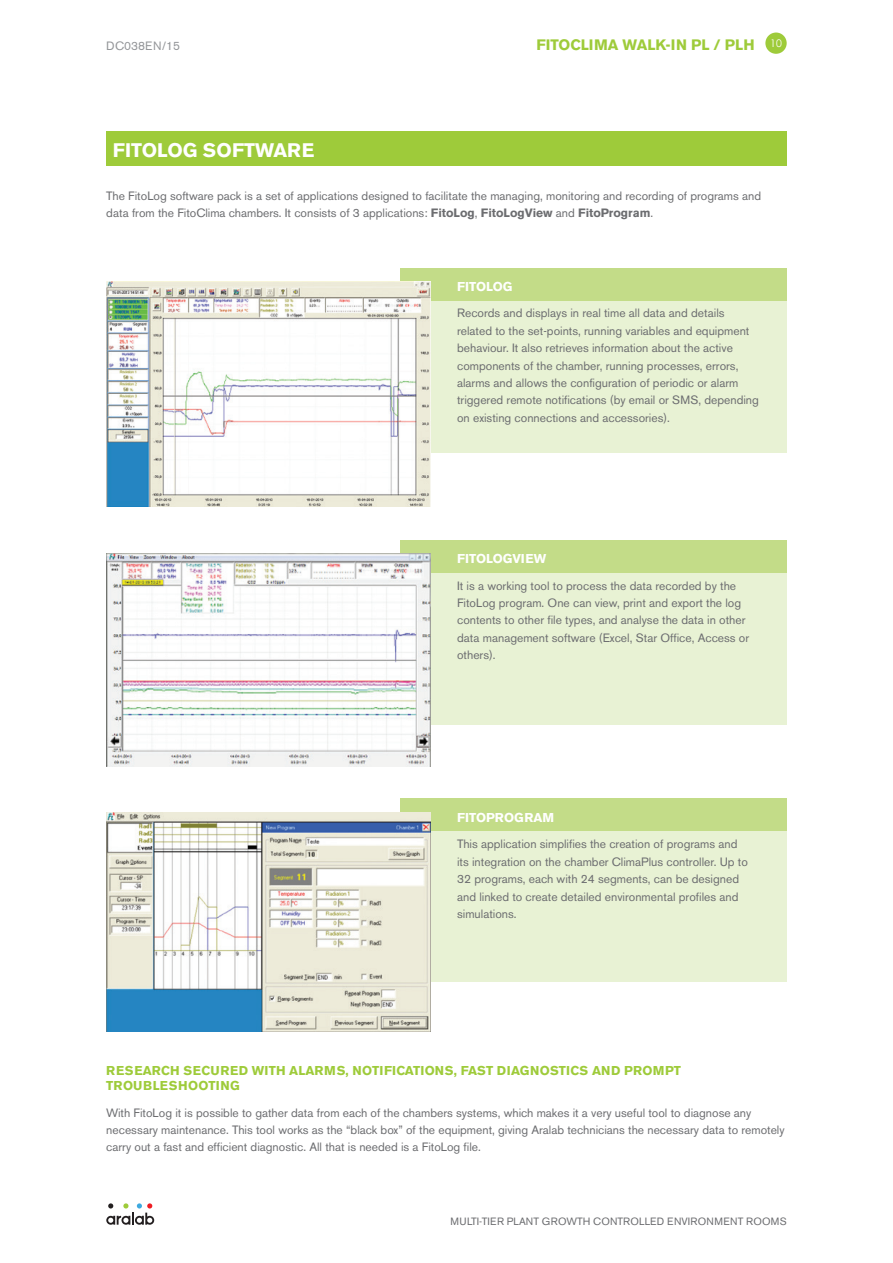
<style>
.page{position:relative;width:893px;height:1263px;background:#fff}
.page>*{position:absolute;margin:0;border:0;box-sizing:border-box;transform-origin:0 0}
.t1{font:700 19.5px "Akzidenz Grotesk BE";color:#fff}
.t2{font:700 15px "Akzidenz Grotesk BE";color:#9ecb3a}
.t3{font:700 12.75px/15.3px "Akzidenz Grotesk BE";letter-spacing:.01em;color:#9ecb3a}
.t4{font:700 12.75px "Akzidenz Grotesk BE";color:#fff}
.t5{font:12px/17.4px "Akzidenz Grotesk BE";color:#6c6d70}
.t6{font:12px "Akzidenz Grotesk BE";color:#939598}
.t7{font:10.5px "Akzidenz Grotesk BE";letter-spacing:.02em;color:#6c6d70}
.s1{font-weight:700}
</style>
<div class="page">
<svg style="left:106px;top:1203px;width:48px;height:22px"></svg>
<div style="left:765px;top:33px;width:22px;height:21px;background:#9ecb3a;border-radius:50%"></div>
<div style="left:400px;top:268px;width:387px;height:184px;background:#e8f2d4"></div>
<div style="left:400px;top:540px;width:387px;height:184px;background:#e8f2d4"></div>
<div style="left:400px;top:799px;width:387px;height:183px;background:#e8f2d4"></div>
<div style="left:400px;top:268px;width:387px;height:33px;background:#c3dc88"></div>
<div style="left:400px;top:540px;width:387px;height:33px;background:#c3dc88"></div>
<div style="left:400px;top:799px;width:387px;height:32px;background:#c3dc88"></div>
<div style="left:106px;top:132px;width:681px;height:34px;background:#9ecb3a"></div>
<img style="left:106px;top:812px;width:325px;height:219px">
<img style="left:106px;top:282px;width:325px;height:224px">
<img style="left:106px;top:554px;width:325px;height:212px">
<p class="t6" style="left:106px;top:39px;width:75px">DC038EN/15</p>
<p class="t2" style="left:536px;top:36px;width:247px">FITOCLIMA WALK-IN PL / PLH <sup>10</sup></p>
<p class="t1" style="left:113px;top:139px;width:203px">FITOLOG SOFTWARE</p>
<p class="t5" style="left:106px;top:187px;width:656px">The FitoLog software pack is a set of applications designed to facilitate the managing, monitoring and recording of programs and data from the FitoClima chambers. It consists of 3 applications: <span class="s1">FitoLog</span>, <span class="s1">FitoLogView</span> and <span class="s1">FitoProgram</span>.</p>
<p class="t4" style="left:457px;top:279px;width:57px">FITOLOG</p>
<p class="t5" style="left:457px;top:304px;width:303px">Records and displays in real time all data and details related to the set-points, running variables and equipment behaviour. It also retrieves information about the active components of the chamber, running processes, errors, alarms and allows the configuration of periodic or alarm triggered remote notifications (by email or SMS, depending on existing connections and accessories).</p>
<p class="t4" style="left:457px;top:551px;width:91px">FITOLOGVIEW</p>
<p class="t5" style="left:457px;top:577px;width:294px">It is a working tool to process the data recorded by the FitoLog program. One can view, print and export the log contents to other file types, and analyse the data in other data management software (Excel, Star Office, Access or others).</p>
<p class="t4" style="left:457px;top:810px;width:98px">FITOPROGRAM</p>
<p class="t5" style="left:457px;top:835px;width:292px">This application simplifies the creation of programs and its integration on the chamber ClimaPlus controller. Up to 32 programs, each with 24 segments, can be designed and linked to create detailed environmental profiles and simulations.</p>
<p class="t3" style="left:106px;top:1063px;width:576px">RESEARCH SECURED WITH ALARMS, NOTIFICATIONS, FAST DIAGNOSTICS AND PROMPT<br>TROUBLESHOOTING</p>
<p class="t5" style="left:106px;top:1104px;width:680px">With FitoLog it is possible to gather data from each of the chambers systems, which makes it a very useful tool to diagnose any necessary maintenance. This tool works as the “black box” of the equipment, giving Aralab technicians the necessary data to remotely carry out a fast and efficient diagnostic. All that is needed is a FitoLog file.</p>
<p class="t7" style="left:450px;top:1215px;width:338px">MULTI-TIER PLANT GROWTH CONTROLLED ENVIRONMENT ROOMS</p>
</div>
